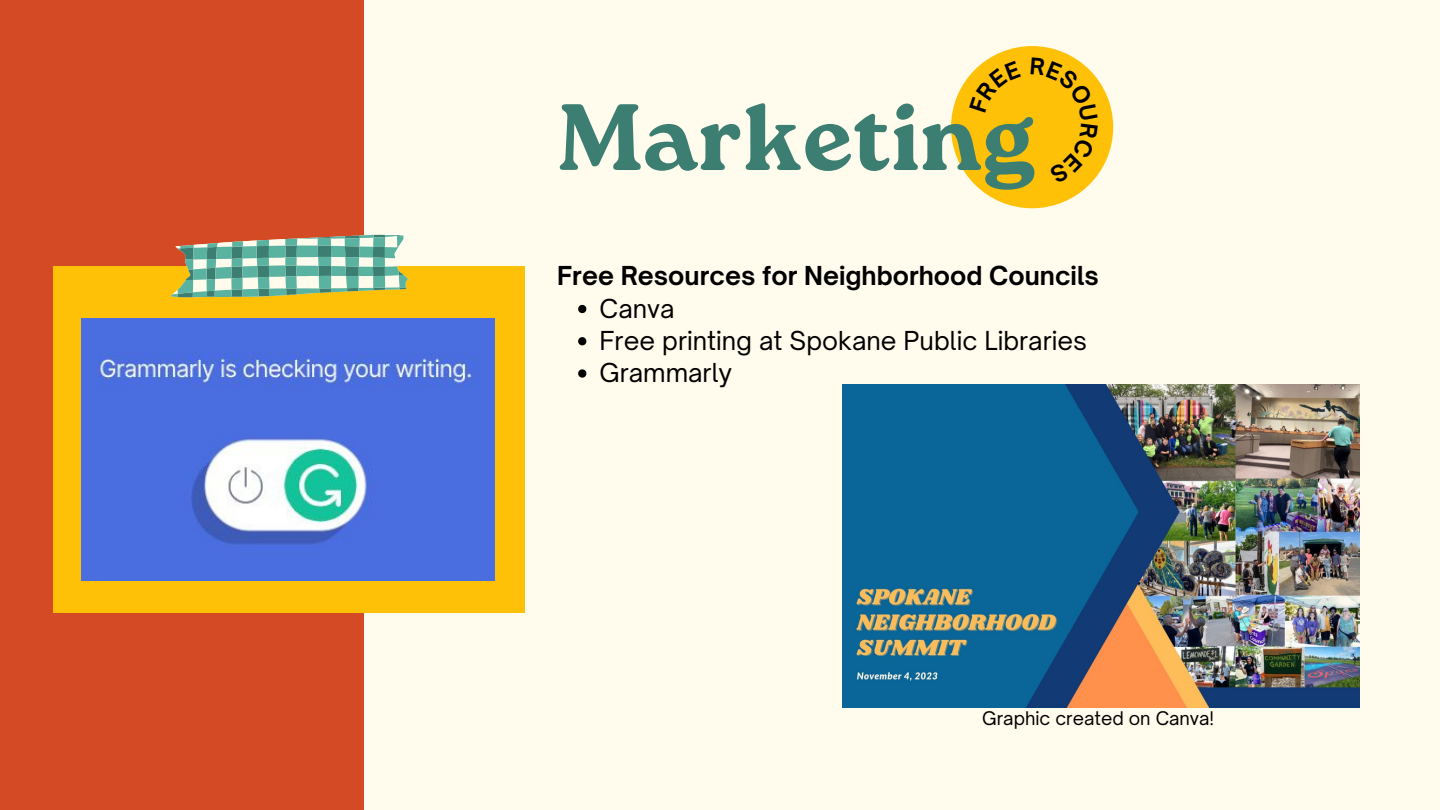
<style>
.page{position:relative;width:1440px;height:810px;background:#d34a24}
.page>*{position:absolute;margin:0;border:0;box-sizing:border-box;transform-origin:0 0}
.t1{font:94px "Roca One Bl";color:#3c7f72}
.t2{font:25px "Open Sauce One";color:#000}
.t3{font:700 25px "Open Sauce One";color:#000}
.t4{font:18px "Open Sauce One";color:#000}
</style>
<div class="page">
<div style="left:364px;top:0;width:1076px;height:810px;background:#fffbed"></div>
<div style="left:54px;top:266px;width:471px;height:347px;background:#ffc107"></div>
<div style="left:951px;top:46px;width:162px;height:162px;background:#ffc107;border-radius:50%"></div>
<svg style="left:171px;top:235px;width:237px;height:62px"></svg>
<img style="left:81px;top:318px;width:414px;height:263px">
<img style="left:842px;top:385px;width:517px;height:322px">
<svg style="left:578px;top:305px;width:8px;height:8px"></svg>
<svg style="left:578px;top:337px;width:8px;height:8px"></svg>
<svg style="left:578px;top:369px;width:8px;height:9px"></svg>
<svg style="left:969px;top:60px;width:18px;height:16px"></svg>
<svg style="left:1074px;top:58px;width:24px;height:126px"></svg>
<p class="t1" style="left:557px;top:83px;width:480px">Marketing</p>
<p class="t3" style="left:557px;top:260px;width:543px">Free Resources for Neighborhood Councils</p>
<p class="t2" style="left:600px;top:293px;width:76px">Canva</p>
<p class="t2" style="left:600px;top:325px;width:489px">Free printing at Spokane Public Libraries</p>
<p class="t2" style="left:600px;top:357px;width:134px">Grammarly</p>
<p class="t4" style="left:982px;top:707px;width:233px">Graphic created on Canva!</p>
</div>
